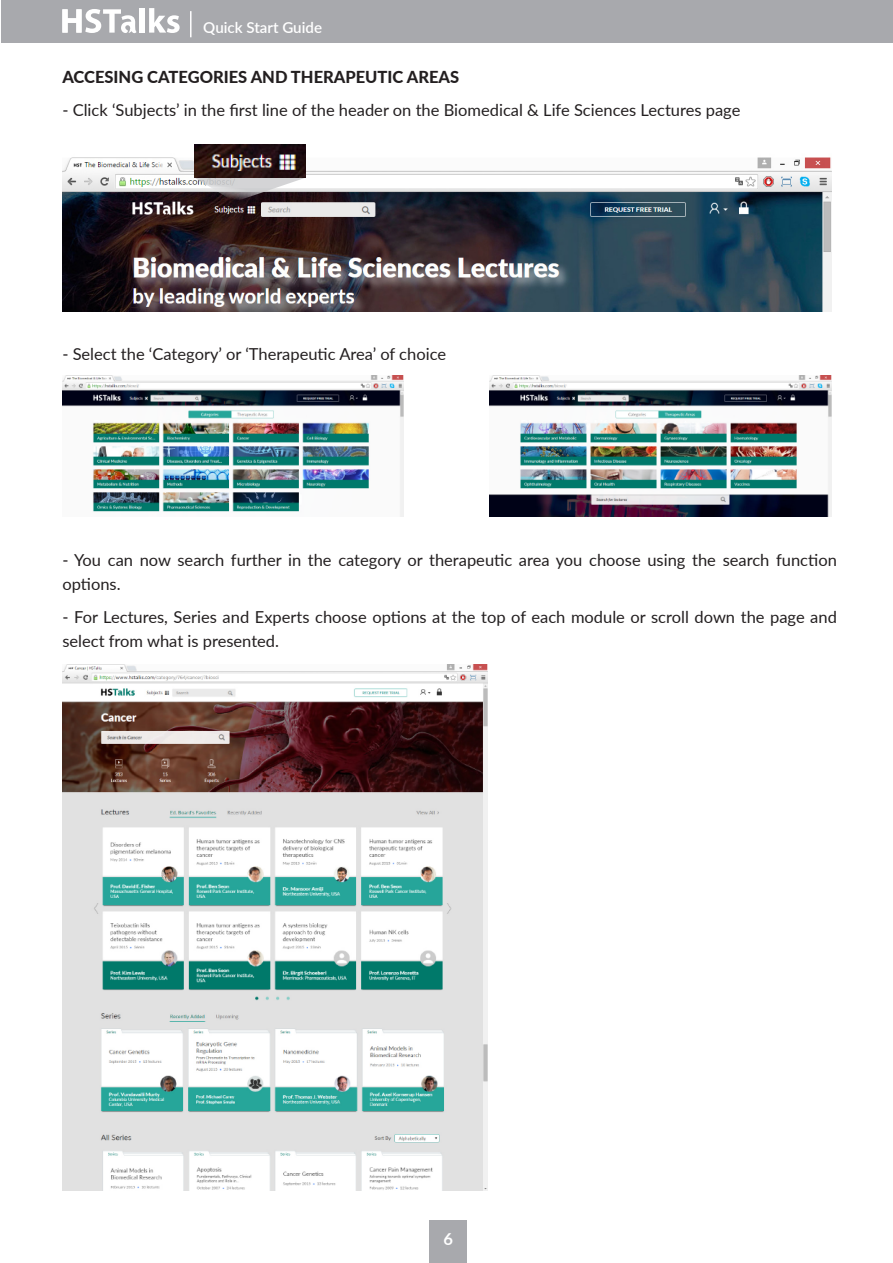
<style>
.page{position:relative;width:893px;height:1263px;background:#fff}
.page>*{position:absolute;margin:0;border:0;box-sizing:border-box;transform-origin:0 0}
.t1{font:16.5px/24px "Lato";color:#231f20}
.t2{font:800 16.5px "Lato";color:#231f20}
.t3{font:700 16.5px "Lato";color:#fff}
.t4{font:600 15.15px "Lato";color:#fff}
</style>
<div class="page">
<img style="left:62px;top:153px;width:769px;height:158px">
<img style="left:490px;top:376px;width:341px;height:140px">
<img style="left:62px;top:376px;width:342px;height:140px">
<img style="left:62px;top:664px;width:426px;height:527px">
<div style="left:2px;top:0;width:891px;height:43px;background:#a8a9ad"></div>
<div style="left:140px;top:8px;width:5px;height:25px;background:#fff"></div>
<svg style="left:149px;top:8px;width:31px;height:25px"></svg>
<svg style="left:62px;top:9px;width:75px;height:24px"></svg>
<hr style="left:190px;top:11px;width:2px;height:26px;background:#fff">
<div style="left:429px;top:1220px;width:38px;height:43px;background:#a8a9ad"></div>
<svg style="left:195px;top:178px;width:111px;height:24px;background:#90898c"></svg>
<img style="left:195px;top:144px;width:111px;height:34px">
<p class="t4" style="left:203px;top:16px;width:120px">Quick Start Guide</p>
<p class="t2" style="left:62px;top:65px;width:398px">ACCESING CATEGORIES AND THERAPEUTIC AREAS</p>
<p class="t1" style="left:62px;top:98px;width:680px">- Click ‘Subjects’ in the first line of the header on the Biomedical &amp; Life Sciences Lectures page</p>
<p class="t1" style="left:62px;top:341px;width:385px">- Select the ‘Category’ or ‘Therapeutic Area’ of choice</p>
<p class="t1" style="left:62px;top:547px;width:776px">- You can now search further in the category or therapeutic area you choose using the search function options.</p>
<p class="t1" style="left:62px;top:604px;width:776px">- For Lectures, Series and Experts choose options at the top of each module or scroll down the page and select from what is presented.</p>
<p class="t3" style="left:443px;top:1226px;width:11px">6</p>
</div>
